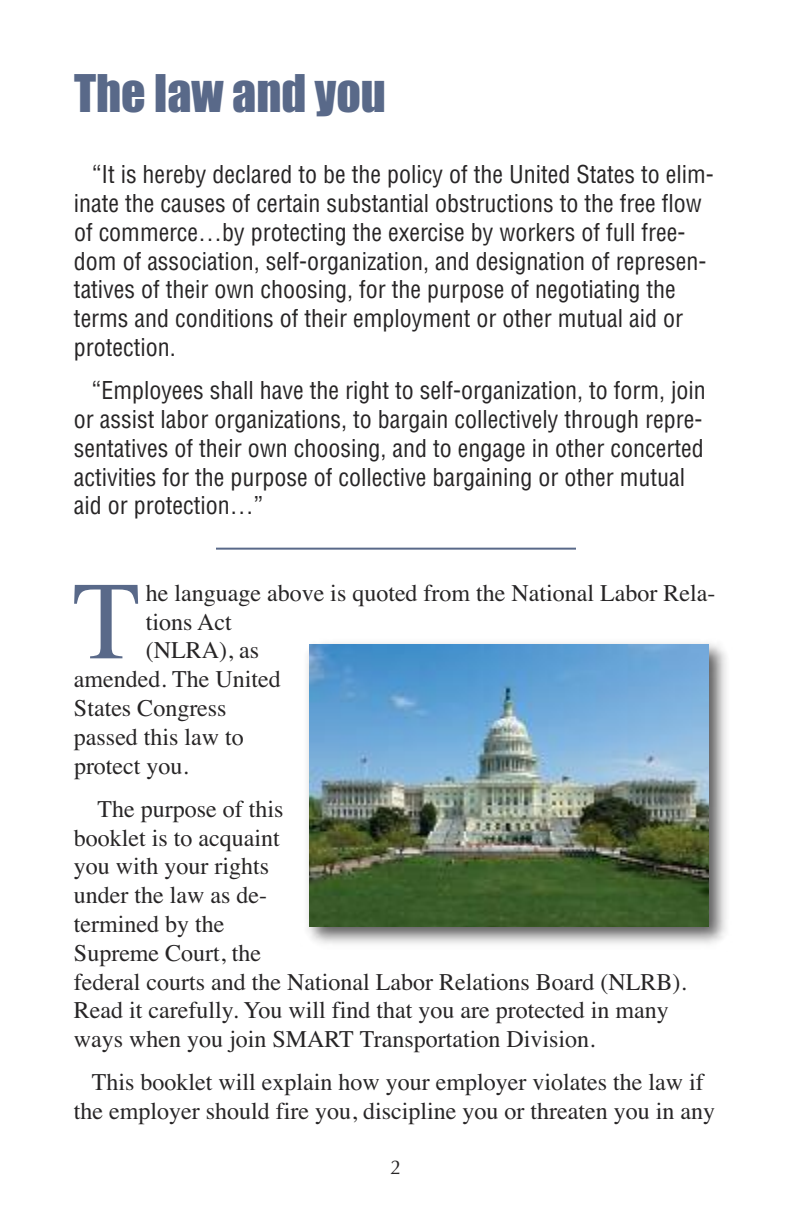
<style>
.page{position:relative;width:792px;height:1224px;background:#fff}
.page>*{position:absolute;margin:0;border:0;box-sizing:border-box;transform-origin:0 0}
.t1{font:111px "Times";color:#596989}
.t2{font:48px "Impact";color:#596989}
.t3{font:condensed 24px/28.8px "Helvetica";color:#272526}
.t4{font:24px/28.8px "Times";color:#272526}
.t5{font:20px "Optima";color:#272526}
</style>
<div class="page">
<hr style="left:216px;top:548px;width:360px;height:2px;background:#596989">
<img style="left:307px;top:643px;width:420px;height:301px">
<img style="left:310px;top:645px;width:399px;height:281px">
<h2 class="t2" style="left:74px;top:67px;width:314px">The law and you</h2>
<p class="t3" style="left:74px;top:160px;width:641px;text-indent:18px">“It is hereby declared to be the policy of the United States to elim&shy;inate the causes of certain substantial obstructions to the free flow of commerce…by protecting the exercise by workers of full free&shy;dom of association, self-organization, and designation of represen&shy;tatives of their own choosing, for the purpose of negotiating the terms and conditions of their employment or other mutual aid or protection.</p>
<p class="t3" style="left:74px;top:376px;width:633px;text-indent:18px">“Employees shall have the right to self-organization, to form, join or assist labor organizations, to bargain collectively through repre&shy;sentatives of their own choosing, and to engage in other concerted activities for the purpose of collective bargaining or other mutual aid or protection…”</p>
<h1 class="t1" style="left:73px;top:555px;width:69px">T</h1>
<p class="t4" style="left:146px;top:578px;width:571px">he language above is quoted from the National Labor Rela-</p>
<p class="t4" style="left:146px;top:607px;width:88px">tions Act</p>
<p class="t4" style="left:146px;top:636px;width:115px">(NLRA), as</p>
<p class="t4" style="left:74px;top:664px;width:208px">amended. The United</p>
<p class="t4" style="left:74px;top:693px;width:154px">States Congress</p>
<p class="t4" style="left:74px;top:722px;width:171px">passed this law to</p>
<p class="t4" style="left:74px;top:751px;width:116px">protect you.</p>
<p class="t4" style="left:74px;top:794px;width:614px;text-indent:24px">The purpose of this<br>booklet is to acquaint<br>you with your rights<br>under the law as de-<br>termined by the<br>Supreme Court, the<br>federal courts and the National Labor Relations Board (NLRB).<br>Read it carefully. You will find that you are protected in many ways when you join SMART Transportation Division.</p>
<p class="t4" style="left:74px;top:1068px;width:643px;text-align:center">This booklet will explain how your employer violates the law if the employer should fire you, discipline you or threaten you in any</p>
<p class="t5" style="left:390px;top:1155px;width:13px">2</p>
</div>
